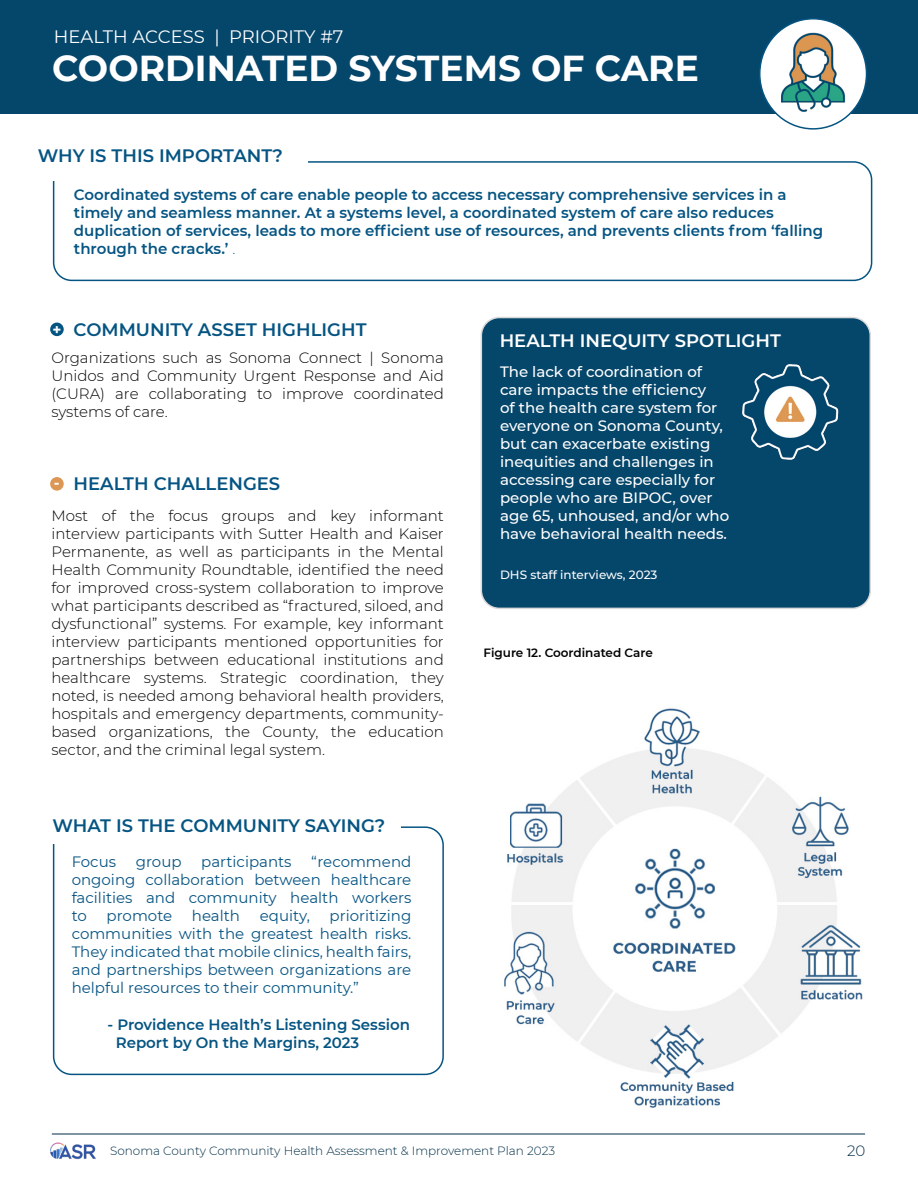
<style>
.page{position:relative;width:918px;height:1188px;background:#fff}
.page>*{position:absolute;margin:0;border:0;box-sizing:border-box;transform-origin:0 0}
.t1{font:700 36px "Montserrat";color:#fff}
.t2{font:600 18px "Montserrat";color:#055482}
.t3{font:18px "Montserrat";color:#fff}
.t4{font:600 18px "Montserrat";color:#fff}
.t5{font:300 15px/18px "Montserrat";color:#000;text-align:justify}
.t6{font:600 15px/18px "Montserrat";color:#055482}
.t7{font:15px/18px "Montserrat";color:#075483;text-align:justify}
.t8{font:500 15px/18px "Montserrat";color:#fff}
.t9{font:300 15px "Montserrat";color:#002c44}
.t10{font:300 12px "Montserrat";color:#002e46}
.t11{font:600 12px "Montserrat";color:#000}
.t12{font:500 12px "Montserrat";color:#fff}
.s1{font-weight:300}
</style>
<div class="page">
<hr style="left:52px;top:1134px;width:813px;height:1px;background:#002c44">
<img style="left:50px;top:1142px;width:46px;height:18px">
<div style="left:0;top:0;width:918px;height:114px;background:#05466b"></div>
<svg style="left:760px;top:19px;width:107px;height:110px"></svg>
<div style="left:53px;top:161px;width:819px;height:120px;border:2px solid #055482;border-radius:18px"></div>
<div style="left:29px;top:146px;width:279px;height:35px;background:#fff"></div>
<div style="left:481px;top:318px;width:389px;height:290px;background:#05466b;border-radius:18px"></div>
<div style="left:481px;top:317px;width:390px;height:292px;border:2px solid #d9d9d9;border-radius:18px"></div>
<div style="left:53px;top:826px;width:391px;height:249px;border:2px solid #055482;border-radius:18px"></div>
<div style="left:29px;top:809px;width:372px;height:35px;background:#fff"></div>
<div style="left:50px;top:323px;width:14px;height:13px;background:#055482;border-radius:50%"></div>
<div style="left:50px;top:477px;width:14px;height:14px;background:#db9753;border-radius:50%"></div>
<img style="left:771px;top:23px;width:96px;height:99px">
<img style="left:742px;top:364px;width:97px;height:96px">
<img style="left:504px;top:708px;width:359px;height:400px">
<h1 class="t3" style="left:54px;top:24px;width:291px">HEALTH ACCESS | PRIORITY #7</h1>
<h1 class="t1" style="left:52px;top:42px;width:648px">COORDINATED SYSTEMS OF CARE</h1>
<h2 class="t2" style="left:38px;top:143px;width:247px">WHY IS THIS IMPORTANT?</h2>
<p class="t6" style="left:74px;top:185px;width:751px">Coordinated systems of care enable people to access necessary comprehensive services in a timely and seamless manner. At a systems level, a coordinated system of care also reduces duplication of services, leads to more efficient use of resources, and prevents clients from ‘falling through the cracks.’ <span class="s1">.</span></p>
<h2 class="t2" style="left:74px;top:317px;width:295px">COMMUNITY ASSET HIGHLIGHT</h2>
<p class="t5" style="left:51px;top:348px;width:394px">Organizations such as Sonoma Connect | Sonoma Unidos and Community Urgent Response and Aid (CURA) are collaborating to improve coordinated systems of care.</p>
<h2 class="t2" style="left:74px;top:471px;width:208px">HEALTH CHALLENGES</h2>
<p class="t5" style="left:51px;top:506px;width:394px">Most of the focus groups and key informant interview participants with Sutter Health and Kaiser Permanente, as well as participants in the Mental Health Community Roundtable, identified the need for improved cross-system collaboration to improve what participants described as “fractured, siloed, and dysfunctional” systems. For example, key informant interview participants mentioned opportunities for partnerships between educational institutions and healthcare systems. Strategic coordination, they noted, is needed among behavioral health providers, hospitals and emergency departments, community&shy;based organizations, the County, the education sector, and the criminal legal system.</p>
<h2 class="t2" style="left:53px;top:813px;width:334px">WHAT IS THE COMMUNITY SAYING?</h2>
<p class="t7" style="left:72px;top:852px;width:341px;text-indent:240px">“recommend ongoing collaboration between healthcare facilities and community health workers to</p>
<p class="t7" style="left:72px;top:852px;width:46px">Focus</p>
<p class="t7" style="left:136px;top:852px;width:47px">group</p>
<p class="t7" style="left:201px;top:852px;width:92px">participants</p>
<p class="t7" style="left:72px;top:906px;width:341px;text-indent:258px">prioritizing communities with the greatest health risks.<br>They indicated that mobile clinics, health fairs, and partnerships between organizations are helpful resources to their community.”</p>
<p class="t7" style="left:107px;top:906px;width:67px">promote</p>
<p class="t7" style="left:192px;top:906px;width:50px">health</p>
<p class="t7" style="left:260px;top:906px;width:52px">equity,</p>
<p class="t6" style="left:116px;top:1015px;width:296px;text-indent:-8px">- Providence Health’s Listening Session<br>Report by On the Margins, 2023</p>
<h2 class="t4" style="left:500px;top:328px;width:283px">HEALTH INEQUITY SPOTLIGHT</h2>
<p class="t8" style="left:500px;top:362px;width:231px">The lack of coordination of care impacts the efficiency<br>of the health care system for everyone on Sonoma County, but can exacerbate existing inequities and challenges in accessing care especially for people who are BIPOC, over age 65, unhoused, and/or who have behavioral health needs.</p>
<p class="t12" style="left:500px;top:567px;width:159px">DHS staff interviews, 2023</p>
<p class="t11" style="left:484px;top:645px;width:171px">Figure 12. Coordinated Care</p>
<p class="t10" style="left:110px;top:1143px;width:447px">Sonoma County Community Health Assessment &amp; Improvement Plan 2023</p>
<p class="t9" style="left:847px;top:1141px;width:20px">20</p>
</div>
